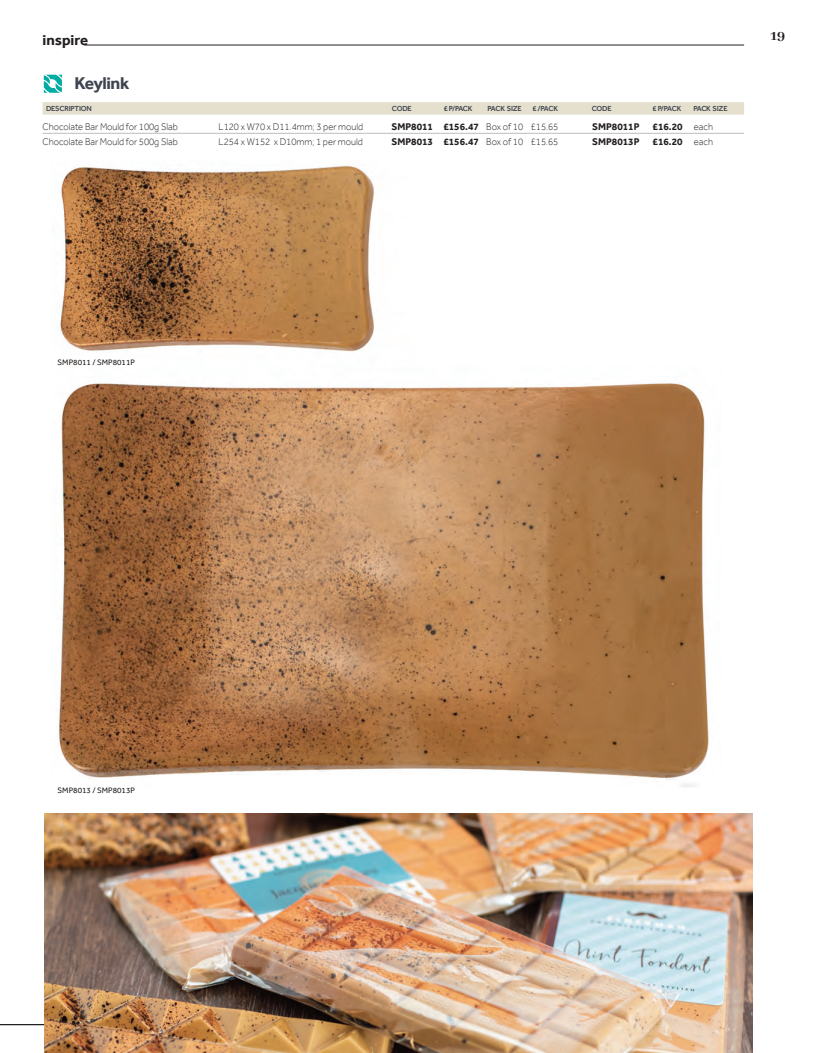
<style>
.page{position:relative;width:815px;height:1053px;background:#fff}
.page>*{position:absolute;margin:0;border:0;box-sizing:border-box;transform-origin:0 0}
.t1{font:700 17.5px "Effra";letter-spacing:-.025em;color:#3e444f}
.t2{font:700 15px "Effra";color:#231f20}
.t3{font:800 15px "Abhaya Libre";color:#231f20}
.t4{font:300 10px "Effra";color:#231f20;scale:.94 1}
.t5{font:700 10px "Effra";color:#231f20}
.t6{font:8.12px "Effra";color:#231f20}
.t7{font:500 7.5px "Effra";letter-spacing:-.025em;color:#3e444f}
.s1{font-weight:300}
</style>
<div class="page">
<hr style="left:0;top:1023px;width:631px;height:2px;background:#231f20">
<img style="left:44px;top:813px;width:709px;height:239px">
<div style="left:43px;top:102px;width:701px;height:13px;background:#e5e0ce"></div>
<hr style="left:43px;top:133px;width:701px;height:1px;background:#bcbdc0">
<svg style="left:44px;top:75px;width:18px;height:18px"></svg>
<img style="left:57px;top:165px;width:652px;height:622px">
<hr style="left:85px;top:45px;width:659px;height:1px;background:#231f20">
<p class="t2" style="left:43px;top:31px;width:47px">inspire</p>
<p class="t1" style="left:74px;top:73px;width:56px">Keylink</p>
<p class="t7" style="left:46px;top:104px;width:47px">DESCRIPTION</p>
<p class="t7" style="left:392px;top:104px;width:21px">CODE</p>
<p class="t7" style="left:444px;top:104px;width:30px">£ P/PACK</p>
<p class="t7" style="left:488px;top:104px;width:36px">PACK SIZE</p>
<p class="t7" style="left:532px;top:104px;width:27px">£ /PACK</p>
<p class="t7" style="left:592px;top:104px;width:21px">CODE</p>
<p class="t7" style="left:653px;top:104px;width:30px">£ P/PACK</p>
<p class="t7" style="left:693px;top:104px;width:36px">PACK SIZE</p>
<p class="t4" style="left:43px;top:120px;width:145px">Chocolate Bar Mould for 100g Slab</p>
<p class="t4" style="left:219px;top:120px;width:155px">L120 x W70 x D11.4mm; 3 per mould</p>
<p class="t5" style="left:392px;top:120px;width:168px">SMP8011 £156.47 <span class="s1">Box of 10 £15.65</span></p>
<p class="t5" style="left:592px;top:120px;width:49px">SMP8011P</p>
<p class="t5" style="left:653px;top:120px;width:62px">£16.20 <span class="s1">each</span></p>
<p class="t4" style="left:43px;top:135px;width:145px">Chocolate Bar Mould for 500g Slab</p>
<p class="t4" style="left:219px;top:135px;width:155px">L254 x W152 x D10mm; 1 per mould</p>
<p class="t5" style="left:392px;top:135px;width:168px">SMP8013 £156.47 <span class="s1">Box of 10 £15.65</span></p>
<p class="t5" style="left:592px;top:135px;width:49px">SMP8013P</p>
<p class="t5" style="left:653px;top:135px;width:62px">£16.20 <span class="s1">each</span></p>
<p class="t3" style="left:771px;top:27px;width:16px">19</p>
<p class="t6" style="left:58px;top:357px;width:79px">SMP8011 / SMP8011P</p>
<p class="t6" style="left:58px;top:785px;width:79px">SMP8013 / SMP8013P</p>
</div>
